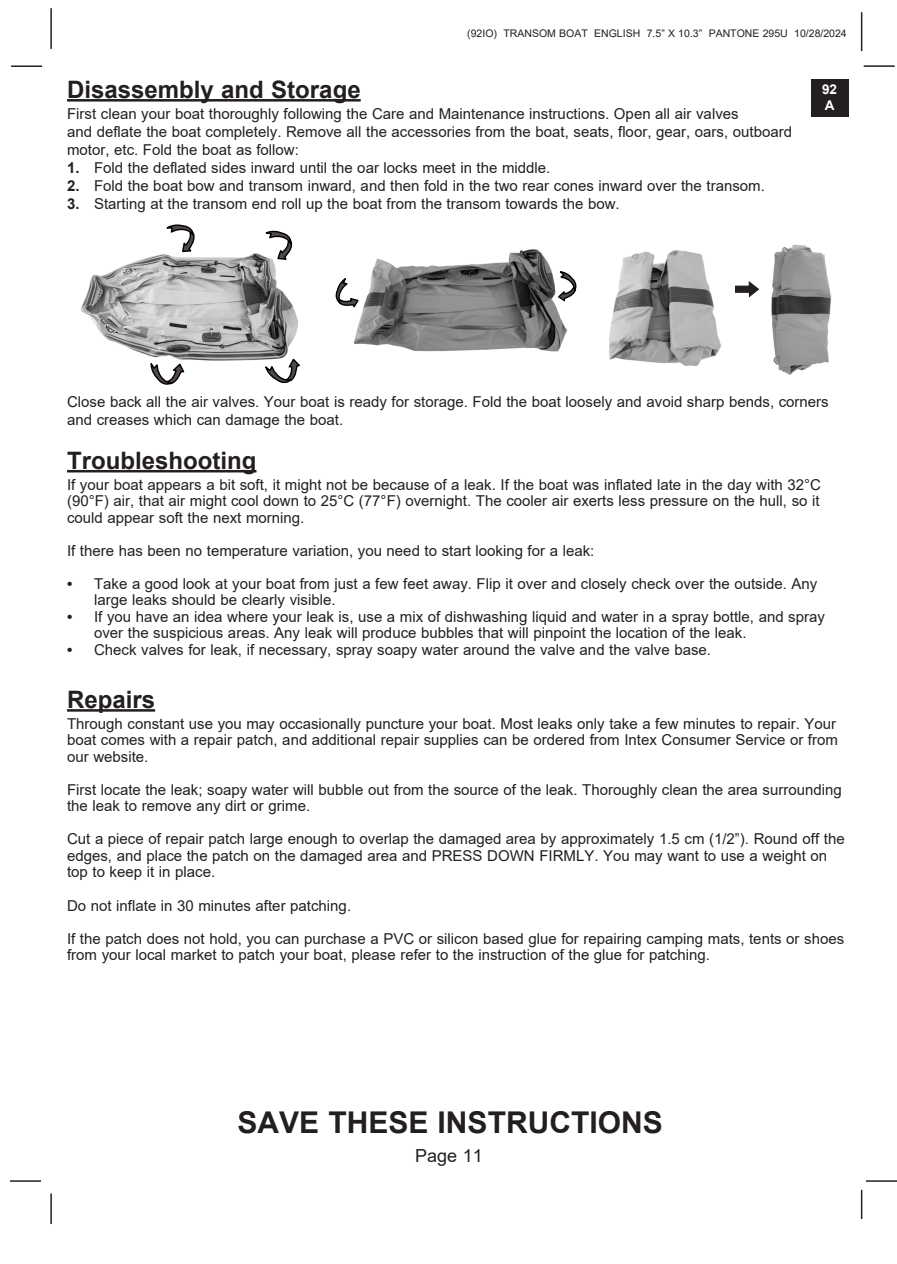
<style>
.page{position:relative;width:897px;height:1264px;background:#fff}
.page>*{position:absolute;margin:0;border:0;box-sizing:border-box;transform-origin:0 0}
.t1{font:700 30px "Arial";color:#231f20}
.body{font:700 24px "Arial";color:#231f20}
.t2{font:18px "Arial";color:#231f20}
.body-2{font:15px/16.5px "Arial";color:#231f20}
.t3{font:700 13.5px/16.2px "Arial";color:#fff}
.t4{font:10.5px "Arial";color:#231f20}
.s1{font-weight:700}
</style>
<div class="page">
<div style="left:810px;top:79px;width:38px;height:38px;background:#231f20"></div>
<hr style="left:863px;top:65px;width:31px;height:2px;background:#231f20">
<hr style="left:50px;top:8px;width:2px;height:41px;background:#231f20">
<hr style="left:860px;top:12px;width:2px;height:39px;background:#231f20">
<hr style="left:865px;top:1180px;width:31px;height:1px;background:#231f20">
<hr style="left:860px;top:1189px;width:2px;height:30px;background:#231f20">
<hr style="left:50px;top:1193px;width:2px;height:31px;background:#231f20">
<hr style="left:10px;top:1180px;width:31px;height:1px;background:#231f20">
<hr style="left:11px;top:65px;width:31px;height:2px;background:#231f20">
<hr style="left:67px;top:99px;width:293px;height:3px;background:#231f20">
<hr style="left:67px;top:470px;width:189px;height:2px;background:#231f20">
<hr style="left:67px;top:709px;width:88px;height:2px;background:#231f20">
<img style="left:80px;top:253px;width:218px;height:108px">
<svg style="left:166px;top:224px;width:29px;height:29px"></svg>
<svg style="left:150px;top:363px;width:35px;height:22px"></svg>
<svg style="left:264px;top:230px;width:29px;height:31px"></svg>
<svg style="left:264px;top:357px;width:36px;height:27px"></svg>
<img style="left:353px;top:249px;width:214px;height:103px">
<svg style="left:335px;top:277px;width:25px;height:34px"></svg>
<svg style="left:556px;top:249px;width:21px;height:80px"></svg>
<img style="left:609px;top:250px;width:112px;height:116px">
<img style="left:771px;top:244px;width:61px;height:130px">
<svg style="left:735px;top:281px;width:25px;height:17px"></svg>
<p class="t4" style="left:467px;top:26px;width:381px">(92IO) TRANSOM BOAT ENGLISH 7.5” X 10.3” PANTONE 295U 10/28/2024</p>
<p class="body" style="left:67px;top:72px;width:295px">Disassembly and Storage</p>
<p class="body-2" style="left:67px;top:105px;width:673px">First clean your boat thoroughly following the Care and Maintenance instructions. Open all air valves</p>
<p class="body-2" style="left:67px;top:123px;width:726px">and deflate the boat completely. Remove all the accessories from the boat, seats, floor, gear, oars, outboard</p>
<p class="body-2" style="left:67px;top:141px;width:233px">motor, etc. Fold the boat as follow:</p>
<p class="body-2" style="left:67px;top:159px;width:485px"><span class="s1">1.</span> Fold the deflated sides inward until the oar locks meet in the middle.</p>
<p class="body-2" style="left:67px;top:177px;width:699px"><span class="s1">2.</span> Fold the boat bow and transom inward, and then fold in the two rear cones inward over the transom.</p>
<p class="body-2" style="left:67px;top:195px;width:554px"><span class="s1">3.</span> Starting at the transom end roll up the boat from the transom towards the bow.</p>
<p class="t3" style="left:821px;top:81px;width:17px">92<br>A</p>
<p class="body-2" style="left:67px;top:392px;width:763px;line-height:18px">Close back all the air valves. Your boat is ready for storage. Fold the boat loosely and avoid sharp bends, corners and creases which can damage the boat.</p>
<p class="body" style="left:67px;top:443px;width:191px">Troubleshooting</p>
<p class="body-2" style="left:67px;top:476px;width:755px">If your boat appears a bit soft, it might not be because of a leak. If the boat was inflated late in the day with 32°C</p>
<p class="body-2" style="left:67px;top:493px;width:754px">(90°F) air, that air might cool down to 25°C (77°F) overnight. The cooler air exerts less pressure on the hull, so it could appear soft the next morning.</p>
<p class="body-2" style="left:67px;top:542px;width:528px">If there has been no temperature variation, you need to start looking for a leak:</p>
<p class="body-2" style="left:67px;top:575px;width:751px"><span class="s1">•</span> Take a good look at your boat from just a few feet away. Flip it over and closely check over the outside. Any</p>
<p class="body-2" style="left:94px;top:592px;width:243px">large leaks should be clearly visible.</p>
<p class="body-2" style="left:67px;top:608px;width:759px"><span class="s1">•</span> If you have an idea where your leak is, use a mix of dishwashing liquid and water in a spray bottle, and spray</p>
<p class="body-2" style="left:94px;top:625px;width:654px">over the suspicious areas. Any leak will produce bubbles that will pinpoint the location of the leak.</p>
<p class="body-2" style="left:67px;top:641px;width:645px"><span class="s1">•</span> Check valves for leak, if necessary, spray soapy water around the valve and the valve base.</p>
<p class="body" style="left:67px;top:682px;width:90px">Repairs</p>
<p class="body-2" style="left:67px;top:715px;width:772px;text-align:justify">Through constant use you may occasionally puncture your boat. Most leaks only take a few minutes to repair. Your boat comes with a repair patch, and additional repair supplies can be ordered from Intex Consumer Service or from our website.</p>
<p class="body-2" style="left:67px;top:781px;width:776px">First locate the leak; soapy water will bubble out from the source of the leak. Thoroughly clean the area surrounding the leak to remove any dirt or grime.</p>
<p class="body-2" style="left:67px;top:831px;width:779px">Cut a piece of repair patch large enough to overlap the damaged area by approximately 1.5 cm (1/2”). Round off the edges, and place the patch on the damaged area and PRESS DOWN FIRMLY. You may want to use a weight on top to keep it in place.</p>
<p class="body-2" style="left:67px;top:897px;width:285px">Do not inflate in 30 minutes after patching.</p>
<p class="body-2" style="left:67px;top:930px;width:778px">If the patch does not hold, you can purchase a PVC or silicon based glue for repairing camping mats, tents or shoes from your local market to patch your boat, please refer to the instruction of the glue for patching.</p>
<h1 class="t1" style="left:237px;top:1101px;width:427px">SAVE THESE INSTRUCTIONS</h1>
<p class="t2" style="left:415px;top:1143px;width:69px">Page 11</p>
</div>
